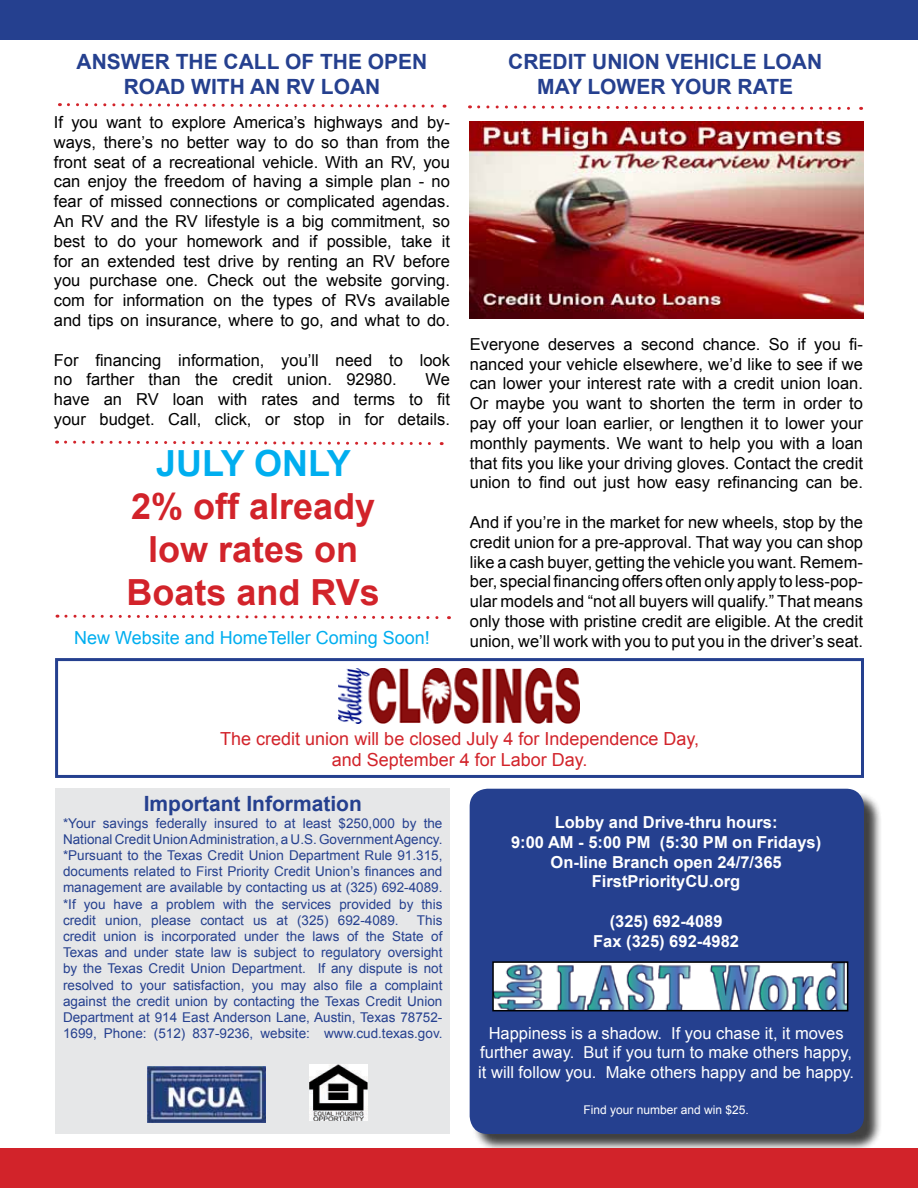
<style>
.page{position:relative;width:918px;height:1188px;background:#fff}
.page>*{position:absolute;margin:0;border:0;box-sizing:border-box;transform-origin:0 0}
.t1{font:700 36px/43.2px "Arial";color:#d2232a;text-align:center}
.t2{font:700 36px "Arial";letter-spacing:-.045em;color:#00aeef}
.t3{font:700 21px/25.2px "Arial";color:#25408f}
.t4{font:18px/21.6px "Arial";color:#d2232a;text-align:center}
.t5{font:18px "Arial";color:#00aeef}
.t6{font:16.5px/19.8px "Arial";color:#000;text-align:justify}
.t7{font:700 16.5px/19.8px "Arial";color:#fff;text-align:center}
.t8{font:16.5px/19.8px "Arial";color:#fff;text-align:center}
.t9{font:13.5px/16.2px "Arial";color:#25408f;text-align:justify}
.t10{font:12px "Arial";color:#fff}
</style>
<div class="page">
<div style="left:56px;top:789px;width:394px;height:345px;background:#e6e7e8"></div>
<div style="left:472px;top:791px;width:411px;height:362px;background:#000;opacity:.75"></div>
<div style="left:470px;top:789px;width:394px;height:345px;background:#25408f;border-radius:18px"></div>
<img style="left:495px;top:964px;width:350px;height:44px">
<div style="left:492px;top:961px;width:356px;height:50px;border:2px solid #000"></div>
<div style="left:0;top:1148px;width:918px;height:40px;background:#d2232a"></div>
<div style="left:0;top:0;width:918px;height:40px;background:#25408f"></div>
<div style="left:55px;top:658px;width:809px;height:120px;border:3px solid #25408f"></div>
<img style="left:147px;top:1067px;width:119px;height:55px">
<img style="left:310px;top:1064px;width:57px;height:56px">
<svg style="left:59px;top:103px;width:386px;height:5px"></svg>
<svg style="left:470px;top:105px;width:392px;height:5px"></svg>
<img style="left:338px;top:668px;width:242px;height:56px">
<img style="left:470px;top:122px;width:394px;height:196px">
<svg style="left:57px;top:440px;width:385px;height:6px"></svg>
<svg style="left:57px;top:614px;width:392px;height:6px"></svg>
<p class="t3" style="left:124px;top:50px;width:260px;text-indent:-47px">ANSWER THE CALL OF THE OPEN<br>ROAD</p>
<p class="t3" style="left:191px;top:75px;width:159px">WITH AN RV LOAN</p>
<p class="t6" style="left:54px;top:112px;width:398px">If you want to explore America’s highways and by&shy;ways, there’s no better way to do so than from the front seat of a recreational vehicle. With an RV, you can enjoy the freedom of having a simple plan - no fear of missed connections or complicated agendas.<br>An RV and the RV lifestyle is a big commitment, so best to do your homework and if possible, take it for an extended test drive by renting an RV before you purchase one. Check out the website gorving. com for information on the types of RVs available and tips on insurance, where to go, and what to do.</p>
<p class="t6" style="left:54px;top:350px;width:398px">For financing information, you’ll need to look no farther than the credit union. 92980.</p>
<p class="t6" style="left:54px;top:370px;width:398px;text-indent:372px">We have an RV loan with rates and terms to fit your budget. Call, click, or stop in for details.</p>
<h1 class="t2" style="left:156px;top:439px;width:196px">JULY ONLY</h1>
<h1 class="t1" style="left:126px;top:486px;width:255px">2% off already low rates on<br>Boats and RVs</h1>
<p class="t5" style="left:74px;top:626px;width:357px">New Website and HomeTeller Coming Soon!</p>
<p class="t3" style="left:508px;top:50px;width:16px">CRED</p>
<p class="t3" style="left:537px;top:50px;width:254px;text-indent:31px">IT UNION VEHICLE LOAN<br>MAY LOWER YOUR RATE</p>
<p class="t6" style="left:470px;top:334px;width:395px">Everyone deserves a second chance. So if you fi&shy;nanced your vehicle elsewhere, we’d like to see if we can lower your interest rate with a credit union loan.<br>Or maybe you want to shorten the term in order to pay off your loan earlier, or lengthen it to lower your monthly payments. We want to help you with a loan that fits you like your driving gloves. Contact the credit union to find out just how easy refinancing can be.</p>
<p class="t6" style="left:470px;top:513px;width:395px">And if you’re in the market for new wheels, stop by the credit union for a pre-approval. That way you can shop like a cash buyer, getting the vehicle you want. Remem&shy;ber, special financing offers often only apply to less-pop&shy;ular models and “not all buyers will qualify.” That means only those with pristine credit are eligible. At the credit union, we’ll work with you to put you in the driver’s seat.</p>
<p class="t4" style="left:220px;top:728px;width:480px">The credit union will be closed July 4 for Independence Day, and September 4 for Labor Day.</p>
<p class="t3" style="left:144px;top:792px;width:220px">Important Information</p>
<p class="t9" style="left:63px;top:815px;width:381px">*Your savings federally insured to at least $250,000 by the National Credit Union Administration, a U.S. Government Agency. *Pursuant to the Texas Credit Union Department Rule 91.315, documents related to First Priority Credit Union’s finances and management are available by contacting us at (325) 692-4089. *If you have a problem with the services provided by this credit union, please contact us at (325) 692-4089.</p>
<p class="t9" style="left:63px;top:912px;width:381px;text-indent:354px">This credit union is incorporated under the laws of the State of Texas and under state law is subject to regulatory oversight by the Texas Credit Union Department. If any dispute is not resolved to your satisfaction, you may also file a complaint against the credit union by contacting the Texas Credit Union Department at 914 East Anderson Lane, Austin, Texas 78752- 1699, Phone: (512) 837-9236, website: www.cud.texas.gov.</p>
<p class="t7" style="left:511px;top:813px;width:312px">Lobby and Drive-thru hours:<br>9:00 AM - 5:00 PM (5:30 PM on Fridays)<br>On-line Branch open 24/7/365<br>FirstPriorityCU.org</p>
<p class="t7" style="left:593px;top:912px;width:147px">(325) 692-4089<br>Fax (325) 692-4982</p>
<p class="t8" style="left:478px;top:1023px;width:377px">Happiness is a shadow. If you chase it, it moves further away. But if you turn to make others happy, it will follow you. Make others happy and be happy.</p>
<p class="t10" style="left:583px;top:1102px;width:167px">Find your number and win $25.</p>
</div>
